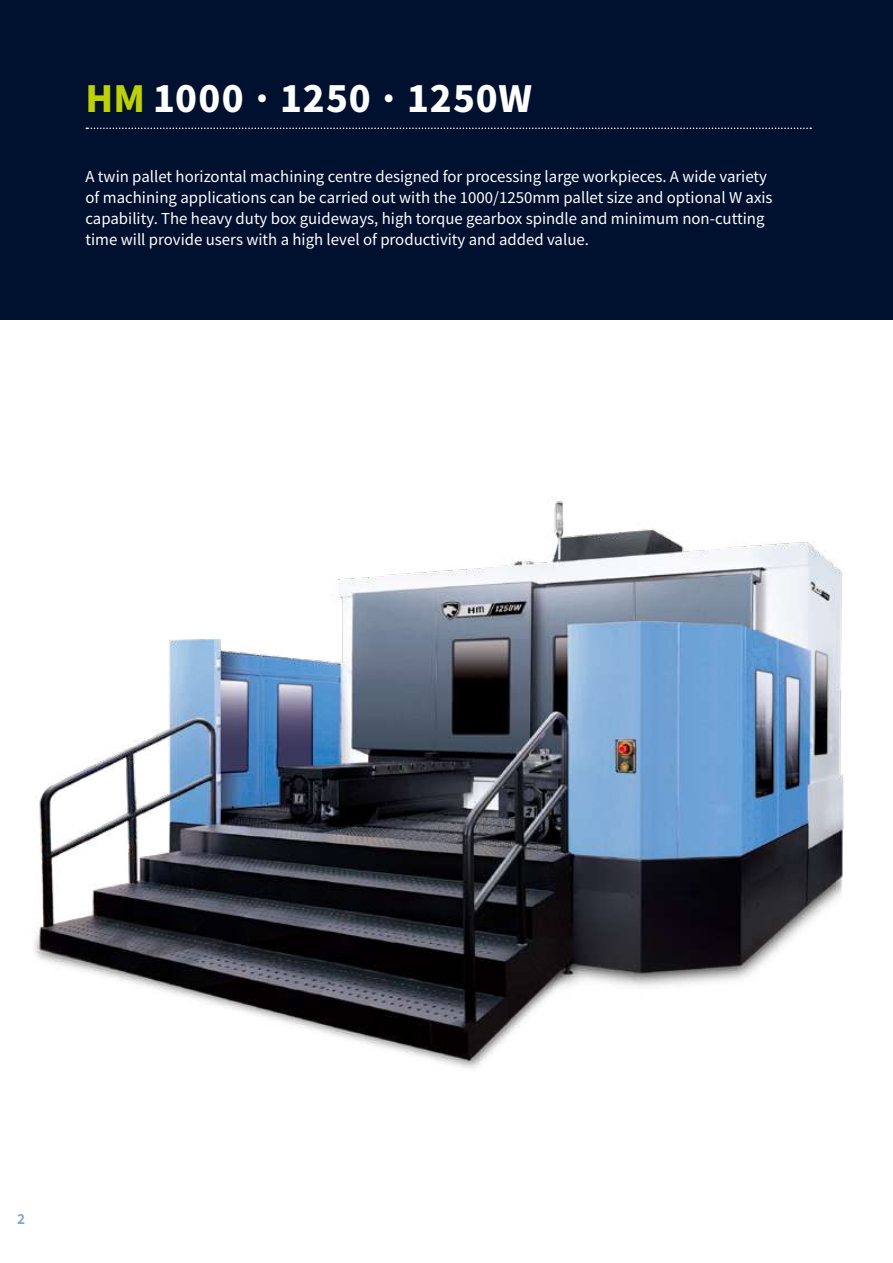
<style>
.page{position:relative;width:893px;height:1263px;background:#fff}
.page>*{position:absolute;margin:0;border:0;box-sizing:border-box;transform-origin:0 0}
.t1{font:900 36px "Noto Sans KR";letter-spacing:.02em;color:#fff}
.t2{font:15px/21px "Noto Sans KR";color:#fff}
.t3{font:700 13.5px "Noto Sans KR";color:#7da3d6}
.s1{color:#bfd200}
</style>
<div class="page">
<div style="left:0;top:0;width:893px;height:320px;background:#00102f"></div>
<svg style="left:86px;top:128px;width:725px;height:1px"></svg>
<img style="left:34px;top:499px;width:810px;height:569px">
<h1 class="t1" style="left:86px;top:78px;width:448px"><span class="s1">HM</span> 1000 · 1250 · 1250W</h1>
<p class="t2" style="left:86px;top:166px;width:689px">A twin pallet horizontal machining centre designed for processing large workpieces. A wide variety of machining applications can be carried out with the 1000/1250mm pallet size and optional W axis capability. The heavy duty box guideways, high torque gearbox spindle and minimum non-cutting time will provide users with a high level of productivity and added value.</p>
<p class="t3" style="left:17px;top:1211px;width:9px">2</p>
</div>
